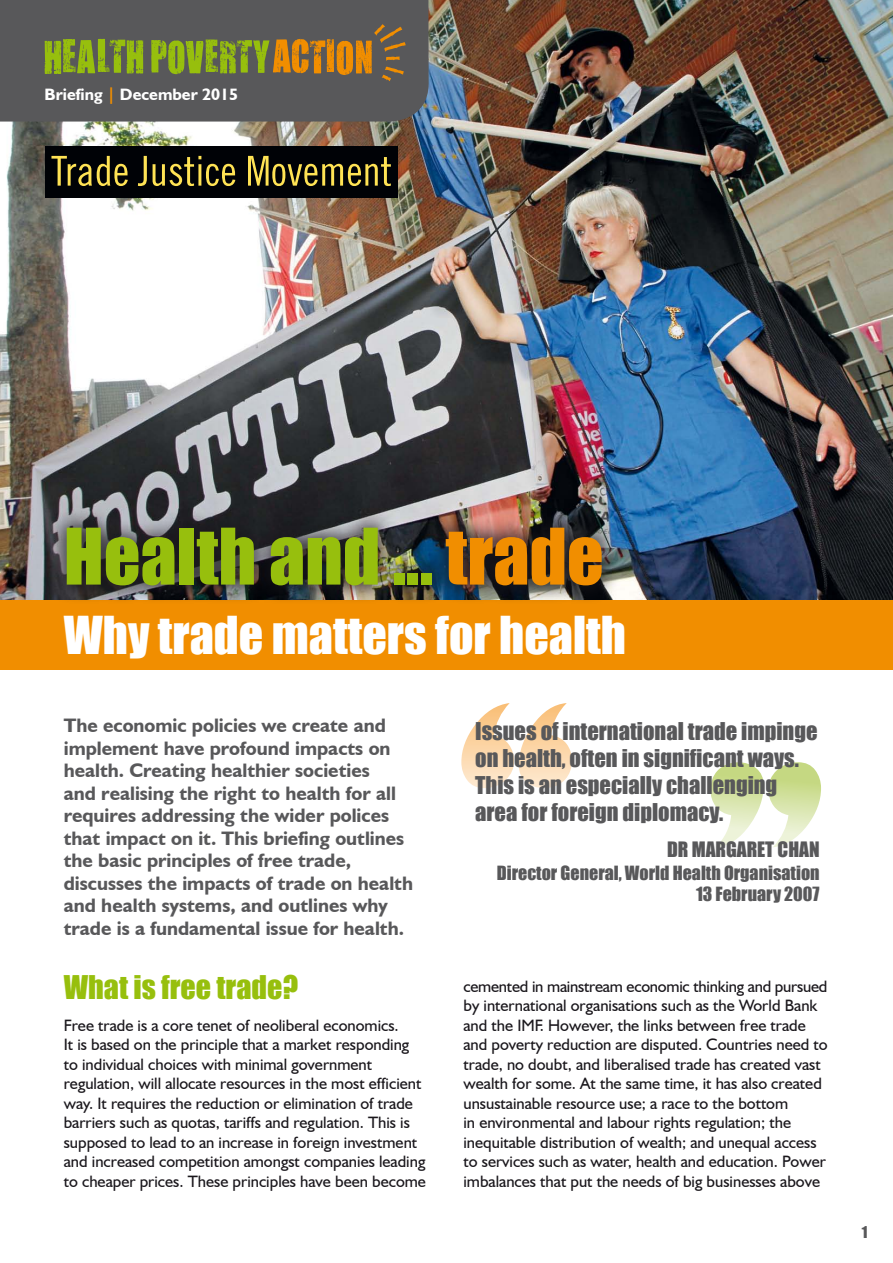
<style>
.page{position:relative;width:893px;height:1263px;background:#fff}
.page>*{position:absolute;margin:0;border:0;box-sizing:border-box;transform-origin:0 0}
.t1{font:72px "Impact";color:#97bf0d}
.t2{font:48px "Impact";color:#fff}
.t3{font:30px "Impact";color:#97bf0d}
.t4{font:22.5px/27px "Impact";color:#58585a}
.t5{font:700 19.5px/22.5px "Humanist 521 BT";color:#58585a}
.t6{font:19.5px "Impact";color:#58585a}
.t7{font:18px/21px "Impact";color:#58585a;text-align:right}
.t8{font:16.5px/19.5px "Humanist 521 BT";color:#1a171c}
.t9{font:700 16.5px "Humanist 521 BT";color:#fff}
.t10{font:15px "Impact";color:#58585a}
.s1{color:#f18e00}
</style>
<div class="page">
<img style="left:0;top:0;width:893px;height:600px">
<div style="left:0;top:0;width:429px;height:122px;background:#58585a"></div>
<div style="left:0;top:600px;width:893px;height:69px;background:#f18e00"></div>
<svg style="left:45px;top:39px;width:98px;height:35px"></svg>
<svg style="left:151px;top:24px;width:255px;height:57px"></svg>
<div style="left:45px;top:506px;width:575px;height:97px;background:#1a171c;opacity:.75"></div>
<svg style="left:710px;top:762px;width:111px;height:85px"></svg>
<svg style="left:461px;top:703px;width:111px;height:85px"></svg>
<div style="left:45px;top:146px;width:352px;height:52px;background:#000206"></div>
<svg style="left:51px;top:156px;width:77px;height:30px"></svg>
<svg style="left:138px;top:156px;width:9px;height:30px"></svg>
<svg style="left:153px;top:156px;width:82px;height:30px"></svg>
<svg style="left:248px;top:156px;width:143px;height:30px"></svg>
<p class="t9" style="left:45px;top:85px;width:195px">Briefing <span class="s1">|</span> December 2015</p>
<h1 class="t1" style="left:64px;top:500px;width:541px">Health and ... <span class="s1">trade</span></h1>
<h2 class="t2" style="left:64px;top:598px;width:564px">Why trade matters for health</h2>
<p class="t5" style="left:64px;top:714px;width:351px">The economic policies we create and implement have profound impacts on health. Creating healthier societies<br>and realising the right to health for all requires addressing the wider polices that impact on it. This briefing outlines the basic principles of free trade, discusses the impacts of trade on health and health systems, and outlines why trade is a fundamental issue for health.</p>
<h3 class="t3" style="left:64px;top:963px;width:236px">What is free trade?</h3>
<p class="t8" style="left:64px;top:1015px;width:364px">Free trade is a core tenet of neoliberal economics.<br>It is based on the principle that a market responding to individual choices with minimal government regulation, will allocate resources in the most efficient way. It requires the reduction or elimination of trade barriers such as quotas, tariffs and regulation. This is supposed to lead to an increase in foreign investment and increased competition amongst companies leading to cheaper prices. These principles have been become</p>
<h3 class="t4" style="left:475px;top:717px;width:344px">Issues of international trade impinge on health, often in significant ways.<br>This is an especially challenging area for foreign diplomacy.</h3>
<p class="t6" style="left:667px;top:834px;width:154px">Dr Margaret Chan</p>
<p class="t7" style="left:497px;top:862px;width:324px">Director General, World Health Organisation<br>13 February 2007</p>
<p class="t8" style="left:463px;top:976px;width:366px">cemented in mainstream economic thinking and pursued by international organisations such as the World Bank and the IMF. However, the links between free trade and poverty reduction are disputed. Countries need to trade, no doubt, and liberalised trade has created vast wealth for some. At the same time, it has also created unsustainable resource use; a race to the bottom<br>in environmental and labour rights regulation; the inequitable distribution of wealth; and unequal access to services such as water, health and education. Power imbalances that put the needs of big businesses above</p>
<p class="t10" style="left:862px;top:1221px;width:7px">1</p>
</div>
